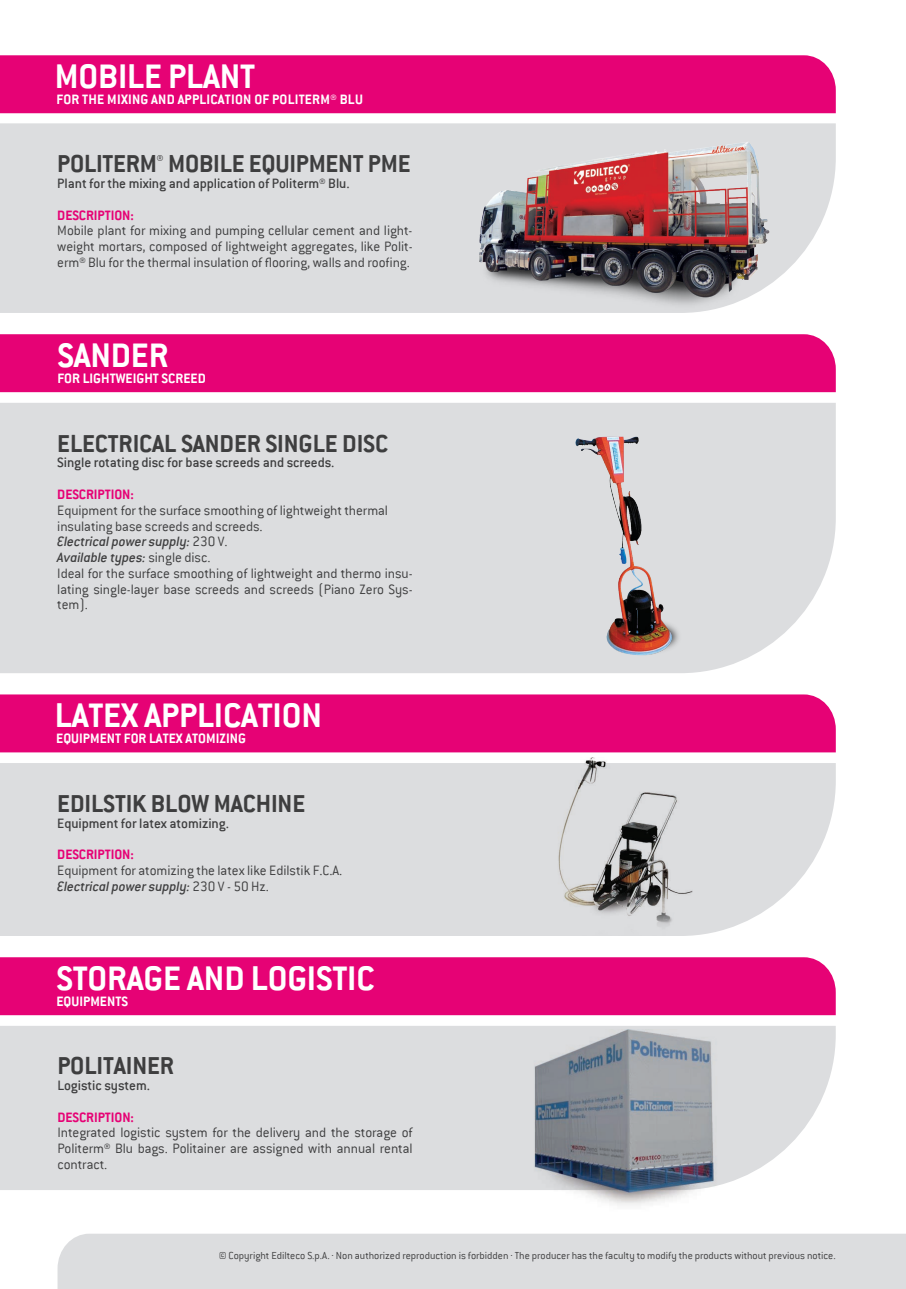
<style>
.page{position:relative;width:906px;height:1289px;background:#fff}
.page>*{position:absolute;margin:0;border:0;box-sizing:border-box;transform-origin:0 0}
.t1{font:700 37.5px "Conduit ITC";letter-spacing:-.005em;color:#fff}
.t2{font:700 27px "Conduit ITC";letter-spacing:-.005em;color:#3e3e3f}
.t3{font:300 15px/15.8px "Conduit ITC";letter-spacing:-.005em;color:#3e3e3f}
.t4{font:500 15px "Conduit ITC";letter-spacing:-.005em;color:#3e3e3f}
.t5{font:700 15px "Conduit ITC";color:#fff}
.t6{font:700 15px "Conduit ITC";letter-spacing:-.005em;color:#e60275}
.t7{font:300 11.25px "Conduit ITC";color:#3e3e3f}
.s1{font-weight:500;font-style:italic}
</style>
<div class="page">
<div style="left:58px;top:1233px;width:848px;height:55px;background:#dcdddf"></div>
<div style="left:0;top:123px;width:836px;height:190px;background:#dcdddf"></div>
<img style="left:467px;top:123px;width:319px;height:190px">
<div style="left:0;top:334px;width:836px;height:58px;background:#e60275"></div>
<div style="left:0;top:403px;width:836px;height:270px;background:#dcdddf"></div>
<img style="left:551px;top:417px;width:152px;height:256px">
<div style="left:0;top:763px;width:836px;height:173px;background:#dcdddf"></div>
<img style="left:552px;top:757px;width:140px;height:179px">
<div style="left:0;top:694px;width:836px;height:58px;background:#e60275"></div>
<div style="left:0;top:55px;width:836px;height:58px;background:#e60275"></div>
<div style="left:0;top:957px;width:835px;height:58px;background:#e60275"></div>
<div style="left:0;top:1026px;width:835px;height:163px;background:#dcdddf"></div>
<img style="left:527px;top:1029px;width:196px;height:176px">
<h1 class="t1" style="left:55px;top:55px;width:202px">MOBILE PLANT</h1>
<p class="t5" style="left:56px;top:90px;width:308px">FOR THE MIXING AND APPLICATION OF POLITERM® BLU</p>
<h2 class="t2" style="left:57px;top:148px;width:355px">POLITERM<sup>®</sup> MOBILE EQUIPMENT PME</h2>
<p class="t4" style="left:57px;top:175px;width:294px">Plant for the mixing and application of Politerm® Blu.</p>
<p class="t6" style="left:57px;top:206px;width:78px">DESCRIPTION:</p>
<p class="t3" style="left:57px;top:223px;width:357px;text-align:justify">Mobile plant for mixing and pumping cellular cement and light&shy;weight mortars, composed of lightweight aggregates, like Polit&shy;erm® Blu for the thermal insulation of flooring, walls and roofing.</p>
<h1 class="t1" style="left:57px;top:333px;width:113px">SANDER</h1>
<p class="t5" style="left:57px;top:369px;width:150px">FOR LIGHTWEIGHT SCREED</p>
<h2 class="t2" style="left:57px;top:427px;width:332px">ELECTRICAL SANDER SINGLE DISC</h2>
<p class="t4" style="left:57px;top:454px;width:279px">Single rotating disc for base screeds and screeds.</p>
<p class="t6" style="left:57px;top:485px;width:78px">DESCRIPTION:</p>
<p class="t3" style="left:57px;top:502px;width:357px">Equipment for the surface smoothing of lightweight thermal insulating base screeds and screeds.<br><span class="s1">Electrical power supply:</span> 230 V.<br><span class="s1">Available types:</span> single disc.<br>Ideal for the surface smoothing of lightweight and thermo insu&shy;lating single-layer base screeds and screeds (Piano Zero Sys&shy;tem).</p>
<h1 class="t1" style="left:55px;top:693px;width:268px">LATEX APPLICATION</h1>
<p class="t5" style="left:56px;top:729px;width:191px">EQUIPMENT FOR LATEX ATOMIZING</p>
<h2 class="t2" style="left:57px;top:787px;width:249px">EDILSTIK BLOW MACHINE</h2>
<p class="t4" style="left:57px;top:814px;width:173px">Equipment for latex atomizing.</p>
<p class="t6" style="left:57px;top:845px;width:78px">DESCRIPTION:</p>
<p class="t3" style="left:57px;top:862px;width:286px">Equipment for atomizing the latex like Edilstik F.C.A.<br><span class="s1">Electrical power supply:</span> 230 V - 50 Hz.</p>
<h1 class="t1" style="left:56px;top:956px;width:320px">STORAGE AND LOGISTIC</h1>
<p class="t5" style="left:56px;top:992px;width:73px">EQUIPMENTS</p>
<h2 class="t2" style="left:57px;top:1049px;width:118px">POLITAINER</h2>
<p class="t4" style="left:57px;top:1076px;width:94px">Logistic system.</p>
<p class="t6" style="left:57px;top:1108px;width:78px">DESCRIPTION:</p>
<p class="t3" style="left:57px;top:1124px;width:357px;text-align:justify">Integrated logistic system for the delivery and the storage of Politerm® Blu bags. Politainer are assigned with annual rental contract.</p>
<p class="t7" style="left:219px;top:1249px;width:618px">© Copyright Edilteco S.p.A. · Non authorized reproduction is forbidden · The producer has the faculty to modify the products without previous notice.</p>
</div>
